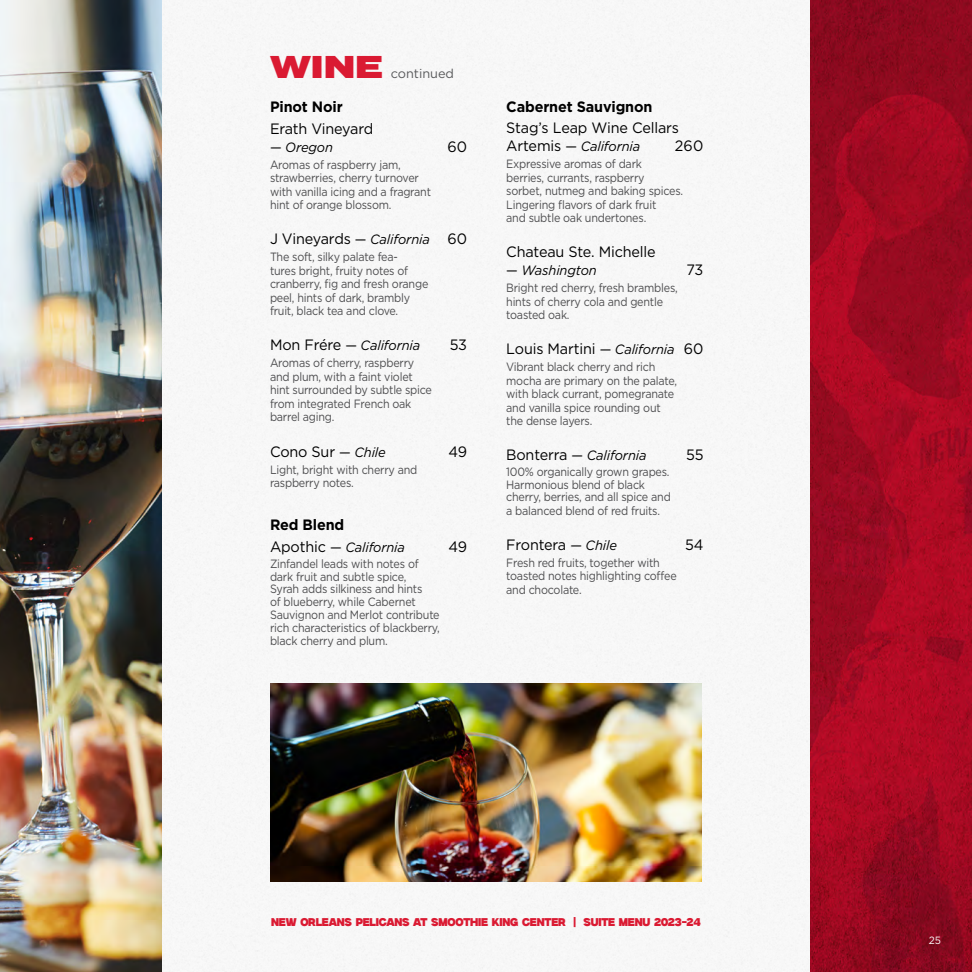
<style>
.page{position:relative;width:972px;height:972px;background:#fff}
.page>*{position:absolute;margin:0;border:0;box-sizing:border-box;transform-origin:0 0}
._1_BIG_TITLE_-ProxN_XBold-caps{font:900 31.5px "Termina";color:#da1a32}
._3__Body_Copy_-_reg_10_12{font:15px "Gotham";letter-spacing:-.01em;color:#000;scale:.96 1}
._3__Body_Copy_-_reg_10_12-2{font:700 15px "Gotham";letter-spacing:-.01em;color:#000;scale:.96 1}
._3__Body_Copy_-_reg_10_12-3{font:italic 13.5px "Gotham";letter-spacing:-.01em;color:#000;scale:.96 1}
._1_BIG_TITLE_-ProxN_XBold-caps-2{font:12.75px "Gotham";color:#58595b}
._6__Wine_description_8_8{font:12px/13.5px "Gotham";letter-spacing:-.02em;color:#4d4d4f;scale:.9 1}
.t1{font:11.25px "Milker";letter-spacing:-.02em;color:#da1a32;scale:.91 1}
._3__Body_Copy_-_reg_10_12-4{font:10.5px "Gotham";color:#fff;scale:.96 1}
.s1{font-style:normal}
.s2{font-size:13.5px}
.s3{font-style:italic;font-size:13.5px}
.s4{font-style:normal;font-size:15px}
</style>
<div class="page">
<img style="left:0;top:0;width:162px;height:972px">
<img style="left:270px;top:683px;width:432px;height:199px">
<img style="left:810px;top:0;width:162px;height:972px">
<p class="_1_BIG_TITLE_-ProxN_XBold-caps" style="left:270px;top:44px;width:115px">WINE</p>
<p class="_1_BIG_TITLE_-ProxN_XBold-caps-2" style="left:391px;top:66px;width:65px">continued</p>
<p class="_3__Body_Copy_-_reg_10_12-2" style="left:270px;top:97px;width:77px">Pinot Noir</p>
<p class="_3__Body_Copy_-_reg_10_12" style="left:270px;top:119px;width:109px">Erath Vineyard</p>
<p class="_3__Body_Copy_-_reg_10_12-3" style="left:270px;top:139px;width:67px"><span class="s1">—</span> Oregon</p>
<p class="_3__Body_Copy_-_reg_10_12" style="left:448px;top:137px;width:22px">60</p>
<p class="_6__Wine_description_8_8" style="left:270px;top:158px;width:180px">Aromas of raspberry jam, strawberries, cherry turnover with vanilla icing and a fragrant hint of orange blossom.</p>
<p class="_3__Body_Copy_-_reg_10_12" style="left:270px;top:230px;width:207px">J Vineyards <span class="s2">—</span> <span class="s3">California</span> 60</p>
<p class="_6__Wine_description_8_8" style="left:270px;top:250px;width:178px">The soft, silky palate fea-<br>tures bright, fruity notes of cranberry, fig and fresh orange peel, hints of dark, brambly fruit, black tea and clove.</p>
<p class="_3__Body_Copy_-_reg_10_12-3" style="left:270px;top:337px;width:158px"><span class="s4">Mon Frére</span> <span class="s1">—</span> California</p>
<p class="_3__Body_Copy_-_reg_10_12" style="left:450px;top:336px;width:20px">53</p>
<p class="_6__Wine_description_8_8" style="left:270px;top:356px;width:181px">Aromas of cherry, raspberry and plum, with a faint violet hint surrounded by subtle spice from integrated French oak barrel aging.</p>
<p class="_3__Body_Copy_-_reg_10_12" style="left:270px;top:442px;width:122px">Cono Sur <span class="s2">—</span> <span class="s3">Chile</span></p>
<p class="_3__Body_Copy_-_reg_10_12" style="left:448px;top:442px;width:21px">49</p>
<p class="_6__Wine_description_8_8" style="left:270px;top:462px;width:165px">Light, bright with cherry and raspberry notes.</p>
<p class="_3__Body_Copy_-_reg_10_12-2" style="left:270px;top:515px;width:79px">Red Blend</p>
<p class="_3__Body_Copy_-_reg_10_12-3" style="left:270px;top:538px;width:142px"><span class="s4">Apothic</span> <span class="s1">—</span> California</p>
<p class="_3__Body_Copy_-_reg_10_12" style="left:448px;top:537px;width:21px">49</p>
<p class="_6__Wine_description_8_8" style="left:270px;top:557px;width:190px;line-height:12.9px">Zinfandel leads with notes of dark fruit and subtle spice,<br>Syrah adds silkiness and hints<br>of blueberry, while Cabernet<br>Sauvignon and Merlot contribute rich characteristics of blackberry, black cherry and plum.</p>
<p class="_3__Body_Copy_-_reg_10_12-2" style="left:506px;top:97px;width:154px">Cabernet Sauvignon</p>
<p class="_3__Body_Copy_-_reg_10_12" style="left:506px;top:118px;width:182px">Stag’s Leap Wine Cellars</p>
<p class="_3__Body_Copy_-_reg_10_12-3" style="left:506px;top:138px;width:141px"><span class="s4">Artemis</span> <span class="s1">—</span> California</p>
<p class="_3__Body_Copy_-_reg_10_12" style="left:675px;top:136px;width:31px">260</p>
<p class="_6__Wine_description_8_8" style="left:506px;top:157px;width:198px">Expressive aromas of dark<br>berries, currants, raspberry sorbet, nutmeg and baking spices.<br>Lingering flavors of dark fruit<br>and subtle oak undertones.</p>
<p class="_3__Body_Copy_-_reg_10_12" style="left:506px;top:243px;width:157px">Chateau Ste. Michelle</p>
<p class="_3__Body_Copy_-_reg_10_12-3" style="left:506px;top:262px;width:96px"><span class="s1">—</span> Washington</p>
<p class="_3__Body_Copy_-_reg_10_12" style="left:686px;top:261px;width:19px">73</p>
<p class="_6__Wine_description_8_8" style="left:506px;top:281px;width:192px">Bright red cherry, fresh brambles, hints of cherry cola and gentle toasted oak.</p>
<p class="_3__Body_Copy_-_reg_10_12" style="left:506px;top:340px;width:207px">Louis Martini <span class="s2">—</span> <span class="s3">California</span> 60</p>
<p class="_6__Wine_description_8_8" style="left:506px;top:360px;width:191px">Vibrant black cherry and rich mocha are primary on the palate, with black currant, pomegranate and vanilla spice rounding out the dense layers.</p>
<p class="_3__Body_Copy_-_reg_10_12-3" style="left:506px;top:446px;width:148px"><span class="s4">Bonterra</span> <span class="s1">—</span> California</p>
<p class="_3__Body_Copy_-_reg_10_12" style="left:686px;top:445px;width:20px">55</p>
<p class="_6__Wine_description_8_8" style="left:506px;top:465px;width:184px;line-height:13px">100% organically grown grapes.<br>Harmonious blend of black cherry, berries, and all spice and a balanced blend of red fruits.</p>
<p class="_3__Body_Copy_-_reg_10_12" style="left:506px;top:535px;width:117px">Frontera <span class="s2">—</span> <span class="s3">Chile</span></p>
<p class="_3__Body_Copy_-_reg_10_12" style="left:685px;top:535px;width:21px">54</p>
<p class="_6__Wine_description_8_8" style="left:506px;top:556px;width:191px">Fresh red fruits, together with toasted notes highlighting coffee and chocolate.</p>
<p class="t1" style="left:271px;top:914px;width:474px">NEW ORLEANS PELICANS AT SMOOTHIE KING CENTER | SUITE MENU 2023-24</p>
<p class="_3__Body_Copy_-_reg_10_12-4" style="left:929px;top:934px;width:14px">25</p>
</div>
